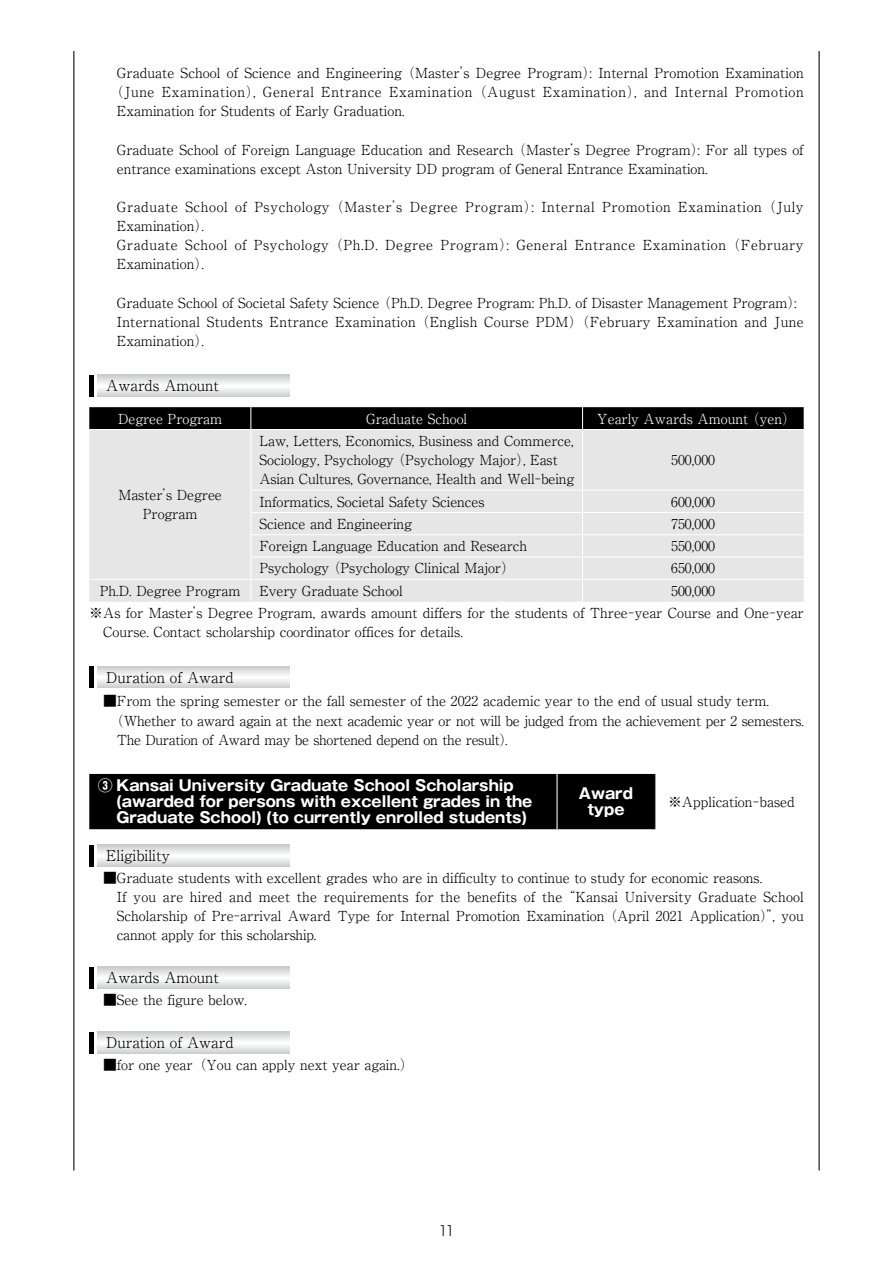
<style>
.page{position:relative;width:893px;height:1263px;background:#fff}
.page>*{position:absolute;margin:0;border:0;box-sizing:border-box;transform-origin:0 0}
.t1{font:700 14.85px/15.9px "Gothic MB101 Pro";color:#fff}
.t2{font:300 14.85px "Ryumin Pro";color:#000}
.t3{font:300 13.8px/19.2px "Ryumin Pro";color:#000}
.t4{font:300 13.8px "Ryumin Pro";letter-spacing:-.02em;color:#000}
.t5{font:300 13.8px "Ryumin Pro";letter-spacing:.02em;color:#000}
.t6{font:300 13.8px "Ryumin Pro";letter-spacing:.045em;color:#000}
.t7{font:300 13.8px "Ryumin Pro";letter-spacing:.04em;color:#000}
.t8{font:300 13.8px "Ryumin Pro";color:#fff}
.t9{font:13.8px "N Ryumin L";color:#000}
.t10{font:13.8px "N Shin Go L";color:#000}
.s1{font-family:"N Ryumin L";font-weight:400}
.s2{font-family:"Ryumin Pro";font-weight:300}
</style>
<div class="page">
<hr style="left:73px;top:51px;width:1px;height:1119px;background:#000">
<svg style="left:98px;top:375px;width:191px;height:21px"></svg>
<div style="left:89px;top:375px;width:5px;height:21px;background:#000"></div>
<div style="left:89px;top:430px;width:715px;height:172px;background:#e6e6e6"></div>
<hr style="left:251px;top:490px;width:332px;height:1px;background:#fff">
<hr style="left:251px;top:512px;width:332px;height:1px;background:#fff">
<hr style="left:251px;top:534px;width:332px;height:1px;background:#fff">
<hr style="left:251px;top:557px;width:332px;height:1px;background:#fff">
<hr style="left:251px;top:579px;width:332px;height:1px;background:#fff">
<hr style="left:583px;top:490px;width:221px;height:1px;background:#fff">
<hr style="left:583px;top:512px;width:221px;height:1px;background:#fff">
<hr style="left:583px;top:534px;width:221px;height:1px;background:#fff">
<hr style="left:583px;top:557px;width:221px;height:1px;background:#fff">
<hr style="left:583px;top:579px;width:221px;height:1px;background:#fff">
<hr style="left:251px;top:430px;width:1px;height:60px;background:#fff">
<hr style="left:582px;top:430px;width:1px;height:60px;background:#fff">
<svg style="left:251px;top:491px;width:1px;height:111px"></svg>
<svg style="left:582px;top:491px;width:1px;height:111px"></svg>
<hr style="left:89px;top:579px;width:162px;height:1px;background:#fff">
<div style="left:89px;top:407px;width:715px;height:22px;background:#000"></div>
<svg style="left:98px;top:666px;width:191px;height:22px"></svg>
<div style="left:89px;top:666px;width:5px;height:22px;background:#000"></div>
<div style="left:89px;top:774px;width:565px;height:55px;background:#000"></div>
<hr style="left:654px;top:774px;width:1px;height:55px;background:#000">
<hr style="left:556px;top:774px;width:2px;height:55px;background:#fff">
<svg style="left:98px;top:845px;width:191px;height:21px"></svg>
<div style="left:89px;top:845px;width:5px;height:21px;background:#000"></div>
<svg style="left:98px;top:967px;width:191px;height:22px"></svg>
<div style="left:89px;top:967px;width:5px;height:22px;background:#000"></div>
<svg style="left:98px;top:1032px;width:191px;height:21px"></svg>
<div style="left:89px;top:1032px;width:5px;height:21px;background:#000"></div>
<hr style="left:819px;top:51px;width:1px;height:1119px;background:#000">
<p class="t3" style="left:117px;top:62px;width:688px;text-align:justify;text-indent:-28px">　　 Graduate School of Science and Engineering <span class="s1">(</span>Master<span class="s1">'</span>s Degree Program<span class="s1">)</span>: Internal Promotion Examination <span class="s1">(</span>June Examination<span class="s1">)</span>, General Entrance Examination <span class="s1">(</span>August Examination<span class="s1">)</span>, and Internal Promotion Examination for Students of Early Graduation.</p>
<p class="t3" style="left:117px;top:139px;width:688px;text-indent:-28px">　　 Graduate School of Foreign Language Education and Research <span class="s1">(</span>Master<span class="s1">'</span>s Degree Program<span class="s1">)</span>: For all types of entrance examinations except Aston University DD program of General Entrance Examination.</p>
<p class="t6" style="left:89px;top:196px;width:716px">　　 Graduate School of Psychology <span class="s1">(</span>Master<span class="s1">'</span>s Degree Program<span class="s1">)</span>: Internal Promotion Examination <span class="s1">(</span>July</p>
<p class="t3" style="left:117px;top:215px;width:89px">Examination<span class="s1">)</span>.</p>
<p class="t7" style="left:89px;top:234px;width:716px">　　 Graduate School of Psychology <span class="s1">(</span>Ph.D. Degree Program<span class="s1">)</span>: General Entrance Examination <span class="s1">(</span>February</p>
<p class="t3" style="left:117px;top:254px;width:89px">Examination<span class="s1">)</span>.</p>
<p class="t3" style="left:89px;top:292px;width:709px">　　 Graduate School of Societal Safety Science <span class="s1">(</span>Ph.D. Degree Program: Ph.D. of Disaster Management Program<span class="s1">)</span>:</p>
<p class="t5" style="left:89px;top:311px;width:716px">　　 International Students Entrance Examination <span class="s1">(</span>English Course PDM<span class="s1">) (</span>February Examination and June</p>
<p class="t3" style="left:117px;top:330px;width:89px">Examination<span class="s1">)</span>.</p>
<p class="t2" style="left:106px;top:374px;width:114px">Awards Amount</p>
<p class="t8" style="left:118px;top:408px;width:106px">Degree Program</p>
<p class="t8" style="left:366px;top:408px;width:102px">Graduate School</p>
<p class="t8" style="left:597px;top:408px;width:193px">Yearly Awards Amount <span class="s1">(</span>yen<span class="s1">)</span></p>
<p class="t3" style="left:118px;top:484px;width:105px;text-align:center">Master<span class="s1">'</span>s Degree<br>Program</p>
<p class="t3" style="left:259px;top:430px;width:316px">Law, Letters, Economics, Business and Commerce,<br>Sociology, Psychology <span class="s1">(</span>Psychology Major<span class="s1">)</span>, East<br>Asian Cultures, Governance, Health and Well<span class="s1">-</span>being</p>
<p class="t9" style="left:671px;top:453px;width:46px">500<span class="s2">,</span>000</p>
<p class="t3" style="left:259px;top:491px;width:227px">Informatics, Societal Safety Sciences</p>
<p class="t9" style="left:671px;top:494px;width:46px">600<span class="s2">,</span>000</p>
<p class="t3" style="left:259px;top:513px;width:154px">Science and Engineering</p>
<p class="t9" style="left:671px;top:517px;width:46px">750<span class="s2">,</span>000</p>
<p class="t3" style="left:259px;top:535px;width:269px">Foreign Language Education and Research</p>
<p class="t9" style="left:671px;top:539px;width:46px">550<span class="s2">,</span>000</p>
<p class="t3" style="left:259px;top:558px;width:250px">Psychology <span class="s1">(</span>Psychology Clinical Major<span class="s1">)</span></p>
<p class="t9" style="left:671px;top:561px;width:46px">650<span class="s2">,</span>000</p>
<p class="t3" style="left:100px;top:580px;width:142px">Ph.D. Degree Program</p>
<p class="t3" style="left:259px;top:580px;width:145px">Every Graduate School</p>
<p class="t9" style="left:671px;top:584px;width:46px">500<span class="s2">,</span>000</p>
<p class="t3" style="left:103px;top:602px;width:702px;text-indent:-14px">※ As for Master<span class="s1">'</span>s Degree Program, awards amount differs for the students of Three<span class="s1">-</span>year Course and One<span class="s1">-</span>year<br>Course. Contact scholarship coordinator offices for details.</p>
<p class="t2" style="left:106px;top:665px;width:129px">Duration of Award</p>
<p class="t3" style="left:89px;top:690px;width:681px">　■ From the spring semester or the fall semester of the <span class="s1">2022</span> academic year to the end of usual study term.</p>
<p class="t4" style="left:89px;top:709px;width:716px">　　 <span class="s1">(</span>Whether to award again at the next academic year or not will be judged from the achievement per <span class="s1">2</span> semesters.</p>
<p class="t4" style="left:117px;top:729px;width:393px">The Duration of Award may be shortened depend on the result<span class="s1">)</span>.</p>
<p class="t1" style="left:116px;top:776px;width:418px;text-indent:-19px">③ Kansai University Graduate School Scholarship (awarded for persons with excellent grades in the<br>Graduate School) (to currently enrolled students)</p>
<p class="t1" style="left:579px;top:784px;width:56px;text-align:center">Award type</p>
<p class="t3" style="left:668px;top:791px;width:128px">※Application<span class="s1">-</span>based</p>
<p class="t2" style="left:106px;top:844px;width:65px">Eligibility</p>
<p class="t3" style="left:89px;top:867px;width:674px">　■ Graduate students with excellent grades who are in difficulty to continue to study for economic reasons.</p>
<p class="t3" style="left:89px;top:886px;width:716px">　　 If you are hired and meet the requirements for the benefits of the “Kansai University Graduate School</p>
<p class="t3" style="left:117px;top:905px;width:688px">Scholarship of Pre<span class="s1">-</span>arrival Award Type for Internal Promotion Examination <span class="s1">(</span>April <span class="s1">2021</span> Application<span class="s1">)</span>”, you</p>
<p class="t3" style="left:117px;top:924px;width:201px">cannot apply for this scholarship.</p>
<p class="t2" style="left:106px;top:966px;width:114px">Awards Amount</p>
<p class="t3" style="left:89px;top:989px;width:159px">　■ See the figure below.</p>
<p class="t2" style="left:106px;top:1031px;width:129px">Duration of Award</p>
<p class="t3" style="left:89px;top:1054px;width:326px">　■ for one year（You can apply next year again.）</p>
<p class="t10" style="left:440px;top:1224px;width:15px">11</p>
</div>
